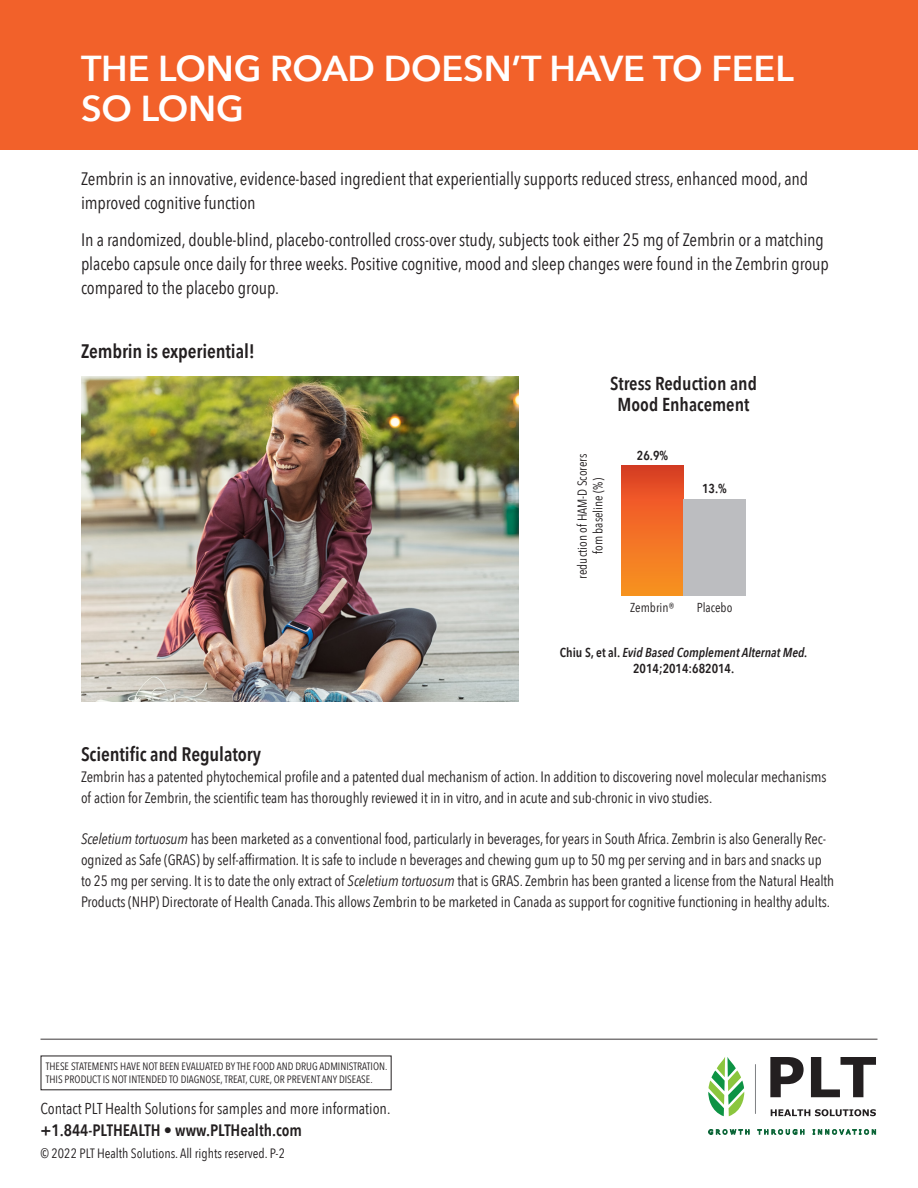
<style>
.page{position:relative;width:918px;height:1188px;background:#fff}
.page>*{position:absolute;margin:0;border:0;box-sizing:border-box;transform-origin:0 0}
.t1{font:600 36px/40.5px "Avenir Next";letter-spacing:-.005em;color:#fff}
.t2{font:600 19.5px "Avenir Next Condensed";letter-spacing:-.005em;color:#231f20}
.t3{font:600 18.75px/20.1px "Avenir Next Condensed";color:#231f20;text-align:center}
.t4{font:18px/24px "Avenir Next Condensed";letter-spacing:-.005em;color:#231f20}
.t5{font:600 16.5px "Avenir Next Condensed";color:#231f20}
.t6{font:15.75px "Avenir Next Condensed";color:#231f20}
.t7{font:15px/21px "Avenir Next Condensed";letter-spacing:-.005em;color:#231f20}
.t8{font:13.5px "Avenir Next Condensed";color:#231f20}
.t9{font:italic 600 12.9px/15.6px "Avenir Next Condensed";color:#231f20;text-align:center}
.t10{font:12.9px/15.6px "Avenir Next Condensed";color:#231f20;text-align:center}
.t11{font:600 12.9px "Avenir Next Condensed";color:#231f20}
.t12{font:10.65px/13.4px "Avenir Next Condensed";color:#231f20}
.s1{font-style:normal}
.s2{font-style:italic}
</style>
<div class="page">
<div style="left:0;top:0;width:918px;height:149px;background:#f2612a"></div>
<svg style="left:708px;top:1057px;width:36px;height:59px"></svg>
<svg style="left:770px;top:1057px;width:34px;height:40px"></svg>
<svg style="left:811px;top:1057px;width:65px;height:40px"></svg>
<svg style="left:709px;top:1129px;width:40px;height:5px"></svg>
<svg style="left:757px;top:1129px;width:47px;height:5px"></svg>
<svg style="left:813px;top:1129px;width:63px;height:5px"></svg>
<svg style="left:771px;top:1109px;width:105px;height:7px"></svg>
<hr style="left:755px;top:1064px;width:1px;height:50px;background:#808285">
<hr style="left:40px;top:1039px;width:838px;height:1px;background:#231f20">
<div style="left:621px;top:465px;width:63px;height:131px;background:linear-gradient(to bottom,#e24028,#fc9722)"></div>
<div style="left:684px;top:499px;width:62px;height:97px;background:#bcbdc0"></div>
<img style="left:81px;top:376px;width:437px;height:326px">
<p class="t1" style="left:81px;top:47px;width:714px">THE LONG ROAD DOESN’T HAVE TO FEEL<br>SO LONG</p>
<p class="t4" style="left:81px;top:165px;width:729px">Zembrin is an innovative, evidence-based ingredient that experientially supports reduced stress, enhanced mood, and improved cognitive function</p>
<p class="t4" style="left:81px;top:227px;width:750px">In a randomized, double-blind, placebo-controlled cross-over study, subjects took either 25 mg of Zembrin or a matching placebo capsule once daily for three weeks. Positive cognitive, mood and sleep changes were found in the Zembrin group compared to the placebo group.</p>
<p class="t2" style="left:81px;top:334px;width:175px">Zembrin is experiential!</p>
<p class="t3" style="left:610px;top:373px;width:148px">Stress Reduction and<br>Mood Enhacement</p>
<p class="t10" style="left:574px;top:579px;width:126px;rotate:-90deg">reduction of HAM-D Scorers fom baseline (%)</p>
<p class="t11" style="left:637px;top:444px;width:33px">26.9%</p>
<p class="t11" style="left:702px;top:478px;width:26px">13.%</p>
<p class="t10" style="left:630px;top:599px;width:46px">Zembrin®</p>
<p class="t10" style="left:697px;top:599px;width:37px">Placebo</p>
<p class="t9" style="left:560px;top:645px;width:249px"><span class="s1">Chiu S, et al.</span> Evid Based Complement Alternat Med.<br><span class="s1">2014;2014:682014.</span></p>
<p class="t2" style="left:81px;top:737px;width:182px">Scientific and Regulatory</p>
<p class="t7" style="left:81px;top:765px;width:747px">Zembrin has a patented phytochemical profile and a patented dual mechanism of action. In addition to discovering novel molecular mechanisms of action for Zembrin, the scientific team has thoroughly reviewed it in in vitro, and in acute and sub-chronic in vivo studies.</p>
<p class="t7" style="left:81px;top:827px;width:755px"><span class="s2">Sceletium tortuosum</span> has been marketed as a conventional food, particularly in beverages, for years in South Africa. Zembrin is also Generally Rec&shy;ognized as Safe (GRAS) by self-affirmation. It is safe to include n beverages and chewing gum up to 50 mg per serving and in bars and snacks up to 25 mg per serving. It is to date the only extract of <span class="s2">Sceletium tortuosum</span> that is GRAS. Zembrin has been granted a license from the Natural Health Products (NHP) Directorate of Health Canada. This allows Zembrin to be marketed in Canada as support for cognitive functioning in healthy adults.</p>
<p class="t12" style="left:46px;top:1059px;width:343px">THESE STATEMENTS HAVE NOT BEEN EVALUATED BY THE FOOD AND DRUG ADMINISTRATION.<br>THIS PRODUCT IS NOT INTENDED TO DIAGNOSE, TREAT, CURE, OR PREVENT ANY DISEASE.</p>
<p class="t6" style="left:40px;top:1095px;width:351px">Contact PLT Health Solutions for samples and more information.</p>
<p class="t5" style="left:40px;top:1116px;width:263px">+1.844-PLTHEALTH • www.PLTHealth.com</p>
<p class="t8" style="left:40px;top:1142px;width:246px">© 2022 PLT Health Solutions. All rights reserved. P-2</p>
</div>
